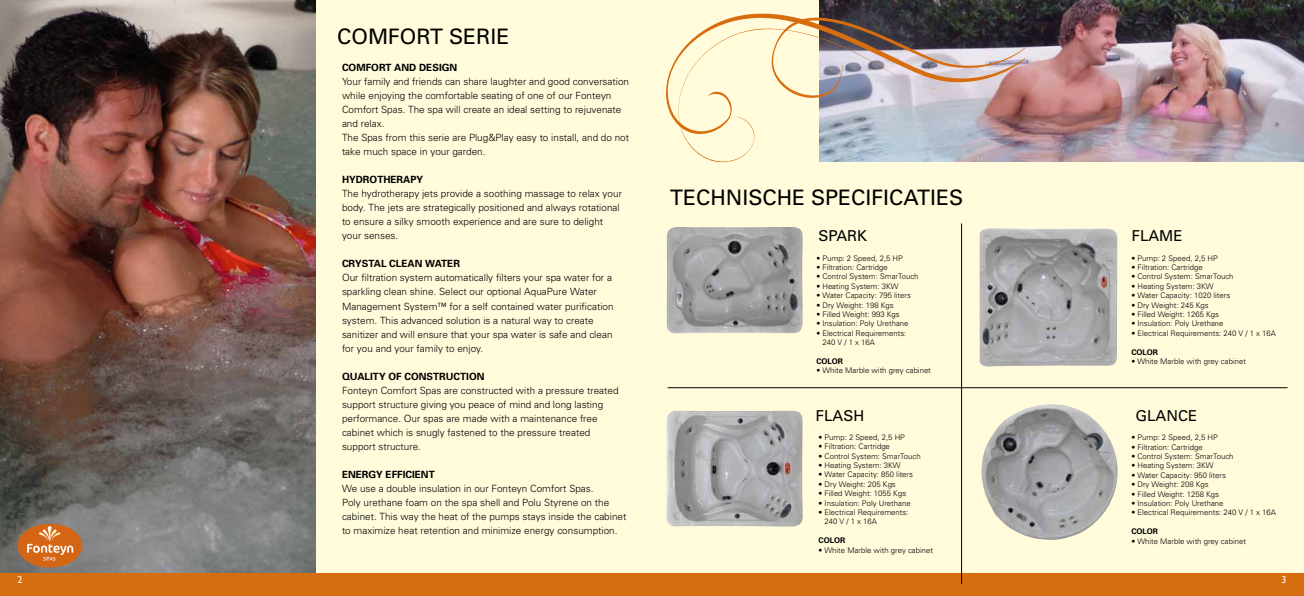
<style>
.page{position:relative;width:1304px;height:596px;background:#fff}
.page>*{position:absolute;margin:0;border:0;box-sizing:border-box;transform-origin:0 0}
.t1{font:21.3px "Univers";color:#000}
.t2{font:15px "Univers";color:#000}
.t3{font:10px "Gill Sans";color:#fff}
.t4{font:300 9.9px/14px "Univers";color:#000}
.t5{font:700 9.9px "Univers";color:#000}
.t6{font:300 7.7px/9.4px "Univers";color:#000}
.t7{font:700 7.7px "Univers";color:#000}
</style>
<div class="page">
<div style="left:0;top:0;width:1304px;height:595px;background:#fffbdb"></div>
<img style="left:0;top:0;width:315px;height:573px">
<div style="left:0;top:573px;width:1304px;height:22px;background:#d66d0f"></div>
<div style="left:17px;top:523px;width:65px;height:44px;background:#d46515;border-radius:50%"></div>
<img style="left:43px;top:526px;width:14px;height:6px">
<svg style="left:27px;top:532px;width:46px;height:28px"></svg>
<img style="left:666px;top:227px;width:137px;height:106px">
<img style="left:666px;top:410px;width:137px;height:116px">
<img style="left:980px;top:228px;width:138px;height:138px">
<img style="left:981px;top:404px;width:137px;height:136px">
<hr style="left:961px;top:223px;width:1px;height:360px;background:#000">
<hr style="left:668px;top:387px;width:620px;height:1px;background:#000">
<img style="left:819px;top:0;width:485px;height:161px">
<img style="left:666px;top:11px;width:359px;height:124px">
<svg style="left:675px;top:27px;width:267px;height:136px"></svg>
<h1 class="t1" style="left:337px;top:23px;width:174px">COMFORT SERIE</h1>
<p class="t5" style="left:342px;top:61px;width:117px">COMFORT AND DESIGN</p>
<p class="t4" style="left:342px;top:74px;width:289px">Your family and friends can share laughter and good conversation while enjoying the comfortable seating of one of our Fonteyn Comfort Spas. The spa will create an ideal setting to rejuvenate and relax.<br>The Spas from this serie are Plug&amp;Play easy to install, and do not take much space in your garden.</p>
<p class="t5" style="left:342px;top:173px;width:83px">HYDROTHERAPY</p>
<p class="t4" style="left:342px;top:186px;width:281px">The hydrotherapy jets provide a soothing massage to relax your body. The jets are strategically positioned and always rotational to ensure a silky smooth experience and are sure to delight your senses.</p>
<p class="t5" style="left:342px;top:257px;width:119px">CRYSTAL CLEAN WATER</p>
<p class="t4" style="left:342px;top:270px;width:273px">Our filtration system automatically filters your spa water for a sparkling clean shine. Select our optional AquaPure Water Management System™ for a self contained water purification system. This advanced solution is a natural way to create sanitizer and will ensure that your spa water is safe and clean for you and your family to enjoy.</p>
<p class="t5" style="left:342px;top:369px;width:144px">QUALITY OF CONSTRUCTION</p>
<p class="t4" style="left:342px;top:382px;width:278px">Fonteyn Comfort Spas are constructed with a pressure treated support structure giving you peace of mind and long lasting performance. Our spas are made with a maintenance free cabinet which is snugly fastened to the pressure treated support structure.</p>
<p class="t5" style="left:342px;top:467px;width:94px">ENERGY EFFICIENT</p>
<p class="t4" style="left:342px;top:480px;width:286px">We use a double insulation in our Fonteyn Comfort Spas.<br>Poly urethane foam on the spa shell and Polu Styrene on the cabinet. This way the heat of the pumps stays inside the cabinet to maximize heat retention and minimize energy consumption.</p>
<h1 class="t1" style="left:670px;top:184px;width:292px">TECHNISCHE SPECIFICATIES</h1>
<h2 class="t2" style="left:818px;top:226px;width:50px">SPARK</h2>
<p class="t6" style="left:816px;top:253px;width:88px">• Pump: 2 Speed, 2,5 HP</p>
<p class="t6" style="left:816px;top:262px;width:73px">• Filtration: Cartridge</p>
<p class="t6" style="left:816px;top:271px;width:104px">• Control System: SmarTouch</p>
<p class="t6" style="left:816px;top:281px;width:84px">• Heating System: 3KW</p>
<p class="t6" style="left:816px;top:290px;width:96px">• Water Capacity: 795 liters</p>
<p class="t6" style="left:816px;top:300px;width:79px">• Dry Weight: 198 Kgs</p>
<p class="t6" style="left:816px;top:309px;width:85px">• Filled Weight: 993 Kgs</p>
<p class="t6" style="left:816px;top:318px;width:94px">• Insulation: Poly Urethane</p>
<p class="t6" style="left:822px;top:328px;width:85px;text-indent:-6px">• Electrical Requirements:<br>240 V / 1 x 16A</p>
<p class="t7" style="left:816px;top:356px;width:28px">COLOR</p>
<p class="t6" style="left:816px;top:365px;width:116px">• White Marble with grey cabinet</p>
<h2 class="t2" style="left:816px;top:406px;width:50px">FLASH</h2>
<p class="t6" style="left:818px;top:432px;width:88px">• Pump: 2 Speed, 2,5 HP</p>
<p class="t6" style="left:818px;top:441px;width:73px">• Filtration: Cartridge</p>
<p class="t6" style="left:818px;top:450px;width:104px">• Control System: SmarTouch</p>
<p class="t6" style="left:818px;top:460px;width:84px">• Heating System: 3KW</p>
<p class="t6" style="left:818px;top:469px;width:96px">• Water Capacity: 850 liters</p>
<p class="t6" style="left:818px;top:479px;width:79px">• Dry Weight: 205 Kgs</p>
<p class="t6" style="left:818px;top:488px;width:89px">• Filled Weight: 1055 Kgs</p>
<p class="t6" style="left:818px;top:497px;width:94px">• Insulation: Poly Urethane</p>
<p class="t6" style="left:825px;top:507px;width:85px;text-indent:-6px">• Electrical Requirements:<br>240 V / 1 x 16A</p>
<p class="t7" style="left:818px;top:535px;width:28px">COLOR</p>
<p class="t6" style="left:818px;top:544px;width:116px">• White Marble with grey cabinet</p>
<h2 class="t2" style="left:1132px;top:226px;width:52px">FLAME</h2>
<p class="t6" style="left:1131px;top:253px;width:88px">• Pump: 2 Speed, 2,5 HP</p>
<p class="t6" style="left:1131px;top:262px;width:73px">• Filtration: Cartridge</p>
<p class="t6" style="left:1131px;top:271px;width:104px">• Control System: SmarTouch</p>
<p class="t6" style="left:1131px;top:281px;width:84px">• Heating System: 3KW</p>
<p class="t6" style="left:1131px;top:290px;width:100px">• Water Capacity: 1020 liters</p>
<p class="t6" style="left:1131px;top:300px;width:79px">• Dry Weight: 245 Kgs</p>
<p class="t6" style="left:1131px;top:309px;width:89px">• Filled Weight: 1265 Kgs</p>
<p class="t6" style="left:1131px;top:318px;width:94px">• Insulation: Poly Urethane</p>
<p class="t6" style="left:1131px;top:328px;width:146px">• Electrical Requirements: 240 V / 1 x 16A</p>
<p class="t7" style="left:1131px;top:346px;width:28px">COLOR</p>
<p class="t6" style="left:1131px;top:356px;width:116px">• White Marble with grey cabinet</p>
<h2 class="t2" style="left:1136px;top:406px;width:63px">GLANCE</h2>
<p class="t6" style="left:1131px;top:432px;width:88px">• Pump: 2 Speed, 2,5 HP</p>
<p class="t6" style="left:1131px;top:441px;width:73px">• Filtration: Cartridge</p>
<p class="t6" style="left:1131px;top:451px;width:104px">• Control System: SmarTouch</p>
<p class="t6" style="left:1131px;top:460px;width:84px">• Heating System: 3KW</p>
<p class="t6" style="left:1131px;top:470px;width:96px">• Water Capacity: 950 liters</p>
<p class="t6" style="left:1131px;top:479px;width:79px">• Dry Weight: 208 Kgs</p>
<p class="t6" style="left:1131px;top:488px;width:89px">• Filled Weight: 1258 Kgs</p>
<p class="t6" style="left:1131px;top:498px;width:94px">• Insulation: Poly Urethane</p>
<p class="t6" style="left:1131px;top:507px;width:146px">• Electrical Requirements: 240 V / 1 x 16A</p>
<p class="t7" style="left:1131px;top:526px;width:28px">COLOR</p>
<p class="t6" style="left:1131px;top:535px;width:116px">• White Marble with grey cabinet</p>
<p class="t3" style="left:17px;top:573px;width:6px">2</p>
<p class="t3" style="left:1281px;top:573px;width:6px">3</p>
</div>
